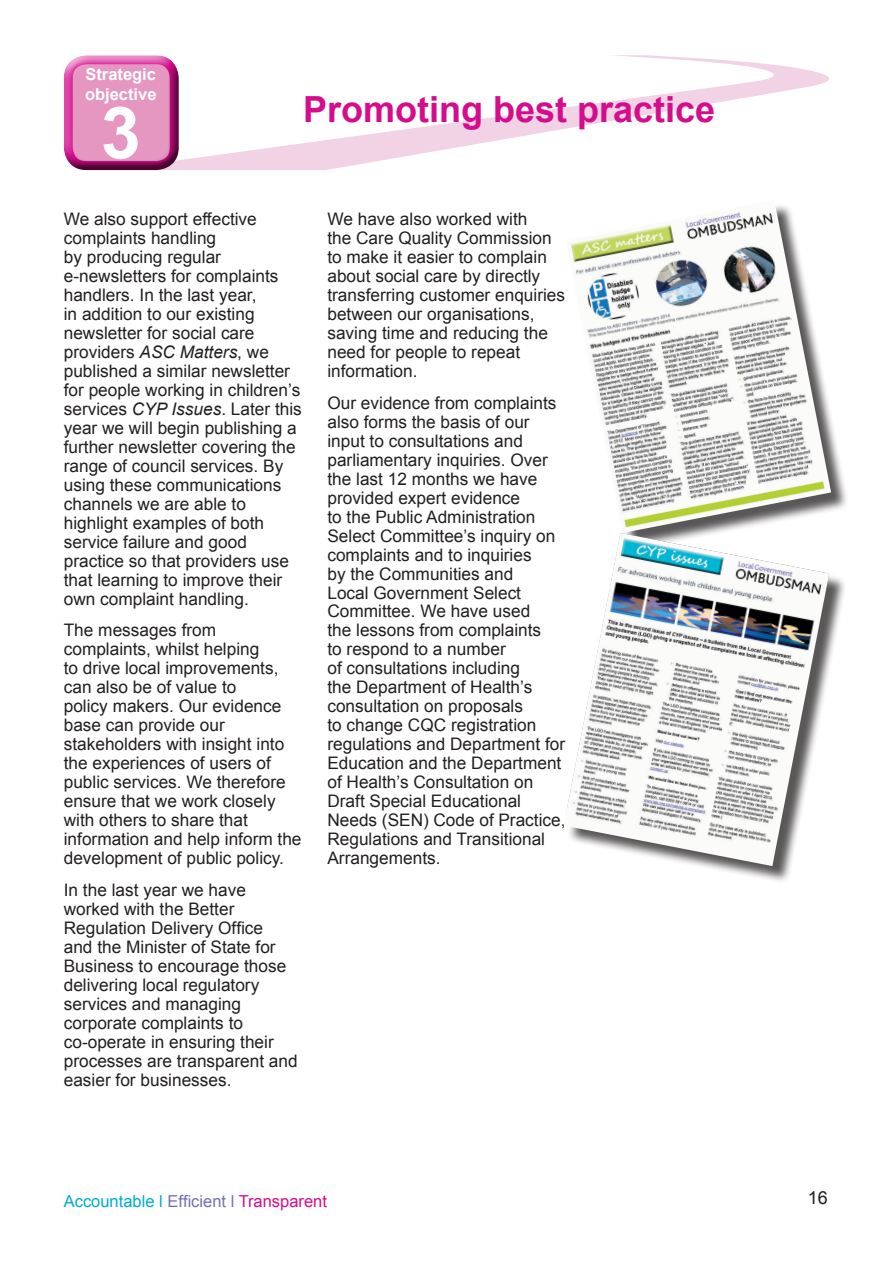
<style>
.page{position:relative;width:893px;height:1263px;background:#fff}
.page>*{position:absolute;margin:0;border:0;box-sizing:border-box;transform-origin:0 0}
.t1{font:700 72px "Arial";color:#fff}
.t2{font:700 36px "Arial";color:#d40d8c}
.t3{font:18px "Arial";color:#231f20}
.List_Paragraph{font:17.25px/19px "Arial";color:#231f20}
.t4{font:16.5px "Arial";color:#00accd}
.t5{font:700 16.5px "Arial";color:#fff}
.s1{font-style:italic}
.s2{color:#7171b4}
.s3{color:#d40d8c}
</style>
<div class="page">
<svg style="left:179px;top:55px;width:650px;height:115px"></svg>
<div style="left:64px;top:55px;width:115px;height:102px;background:#fff;opacity:.75"></div>
<div style="left:64px;top:60px;width:115px;height:110px;background:#231f20;opacity:.75"></div>
<div style="left:568px;top:203px;width:281px;height:348px;background:#231f20;opacity:.75"></div>
<img style="left:568px;top:203px;width:263px;height:330px">
<div style="left:566px;top:536px;width:281px;height:348px;background:#231f20;opacity:.75"></div>
<img style="left:566px;top:533px;width:263px;height:333px">
<p class="t5" style="left:85px;top:63px;width:72px">Strategic</p>
<p class="t5" style="left:85px;top:83px;width:73px">objective</p>
<p class="t1" style="left:100px;top:85px;width:42px">3</p>
<p class="t2" style="left:303px;top:85px;width:414px">Promoting best practice</p>
<p class="List_Paragraph" style="left:64px;top:210px;width:240px">We also support effective complaints handling<br>by producing regular e-newsletters for complaints handlers. In the last year,<br>in addition to our existing newsletter for social care providers <span class="s1">ASC Matters</span>, we published a similar newsletter for people working in children’s services <span class="s1">CYP Issues</span>. Later this year we will begin publishing a further newsletter covering the range of council services. By using these communications channels we are able to highlight examples of both service failure and good practice so that providers use that learning to improve their own complaint handling.</p>
<p class="List_Paragraph" style="left:64px;top:621px;width:239px">The messages from complaints, whilst helping<br>to drive local improvements, can also be of value to<br>policy makers. Our evidence base can provide our stakeholders with insight into the experiences of users of public services. We therefore ensure that we work closely with others to share that information and help inform the development of public policy.</p>
<p class="List_Paragraph" style="left:64px;top:880px;width:224px">In the last year we have worked with the Better<br>Regulation Delivery Office and the Minister of State for<br>Business to encourage those delivering local regulatory services and managing corporate complaints to</p>
<p class="List_Paragraph" style="left:64px;top:1032px;width:235px">co-operate in ensuring their processes are transparent and easier for businesses.</p>
<p class="List_Paragraph" style="left:327px;top:210px;width:239px">We have also worked with<br>the Care Quality Commission to make it easier to complain about social care by directly transferring customer enquiries between our organisations, saving time and reducing the need for people to repeat information.</p>
<p class="List_Paragraph" style="left:327px;top:393px;width:240px">Our evidence from complaints also forms the basis of our input to consultations and parliamentary inquiries. Over the last 12 months we have provided expert evidence<br>to the Public Administration<br>Select Committee’s inquiry on complaints and to inquiries<br>by the Communities and<br>Local Government Select<br>Committee. We have used<br>the lessons from complaints<br>to respond to a number<br>of consultations including<br>the Department of Health’s consultation on proposals<br>to change CQC registration regulations and Department for<br>Education and the Department of Health’s Consultation on<br>Draft Special Educational<br>Needs (SEN) Code of Practice,<br>Regulations and Transitional<br>Arrangements.</p>
<p class="t4" style="left:64px;top:1190px;width:265px">Accountable l <span class="s2">Efficient l</span> <span class="s3">Transparent</span></p>
<p class="t3" style="left:808px;top:1186px;width:22px">16</p>
</div>
